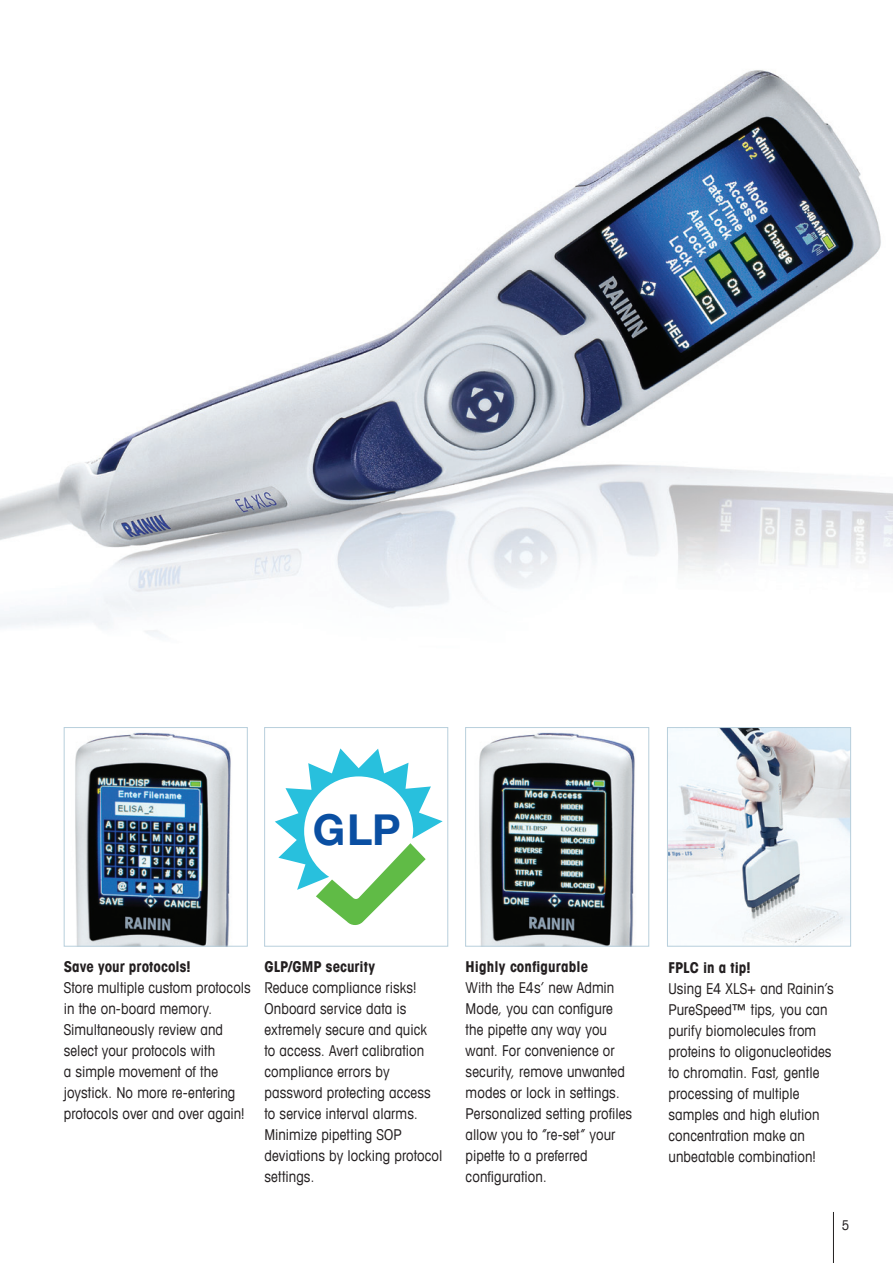
<style>
.page{position:relative;width:893px;height:1263px;background:#fff}
.page>*{position:absolute;margin:0;border:0;box-sizing:border-box;transform-origin:0 0}
.t1{font:700 42.75px "Helvetica Neue";color:#0a4fa2}
._11_Running_Text_10{font:condensed 15px/21px "Avant Garde Com";letter-spacing:.005em;color:#231f20}
._05_subhead_12_pt{font:condensed 15px/21px "Avant Garde Com";letter-spacing:.005em;color:#231f20}
._05_subhead_12_pt-2{font:700 condensed 15px "Avant Garde Com";letter-spacing:.01em;color:#231f20}
._11_Running_Text_10-2{font:700 condensed 15px "Avant Garde Com";color:#231f20}
.t2{font:condensed 13.5px "Avant Garde Com";color:#231f20}
</style>
<div class="page">
<hr style="left:833px;top:1212px;width:1px;height:51px;background:#231f20">
<img style="left:0;top:70px;width:893px;height:566px">
<img style="left:75px;top:732px;width:156px;height:212px">
<div style="left:64px;top:727px;width:184px;height:219px;border:1px solid #b8cfdc"></div>
<svg style="left:275px;top:748px;width:168px;height:177px"></svg>
<div style="left:264px;top:727px;width:184px;height:219px;border:1px solid #b8cfdc"></div>
<img style="left:479px;top:732px;width:156px;height:212px">
<div style="left:465px;top:727px;width:184px;height:219px;border:1px solid #b8cfdc"></div>
<img style="left:669px;top:729px;width:180px;height:215px">
<div style="left:667px;top:727px;width:184px;height:219px;border:1px solid #b8cfdc"></div>
<p class="t1" style="left:313px;top:791px;width:89px">GLP</p>
<p class="_05_subhead_12_pt-2" style="left:64px;top:957px;width:129px">Save your protocols!</p>
<p class="_05_subhead_12_pt" style="left:64px;top:977px;width:189px">Store multiple custom protocols in the on-board memory.<br>Simultaneously review and select your protocols with<br>a simple movement of the joystick. No more re-entering protocols over and over again!</p>
<p class="_11_Running_Text_10-2" style="left:264px;top:957px;width:112px">GLP/GMP security</p>
<p class="_11_Running_Text_10" style="left:264px;top:977px;width:179px">Reduce compliance risks!<br>Onboard service data is extremely secure and quick<br>to access. Avert calibration compliance errors by password protecting access to service interval alarms.<br>Minimize pipetting SOP deviations by locking protocol settings.</p>
<p class="_05_subhead_12_pt-2" style="left:466px;top:957px;width:124px">Highly configurable</p>
<p class="_11_Running_Text_10" style="left:466px;top:977px;width:168px">With the E4s’ new Admin<br>Mode, you can configure the pipette any way you want. For convenience or security, remove unwanted modes or lock in settings.<br>Personalized setting profiles allow you to “re-set” your pipette to a preferred configuration.</p>
<p class="_05_subhead_12_pt-2" style="left:668px;top:958px;width:84px">FPLC in a tip!</p>
<p class="_11_Running_Text_10" style="left:668px;top:978px;width:167px">Using E4 XLS+ and Rainin’s<br>PureSpeed™ tips, you can purify biomolecules from proteins to oligonucleotides to chromatin. Fast, gentle processing of multiple samples and high elution concentration make an unbeatable combination!</p>
<p class="t2" style="left:842px;top:1217px;width:9px">5</p>
</div>
